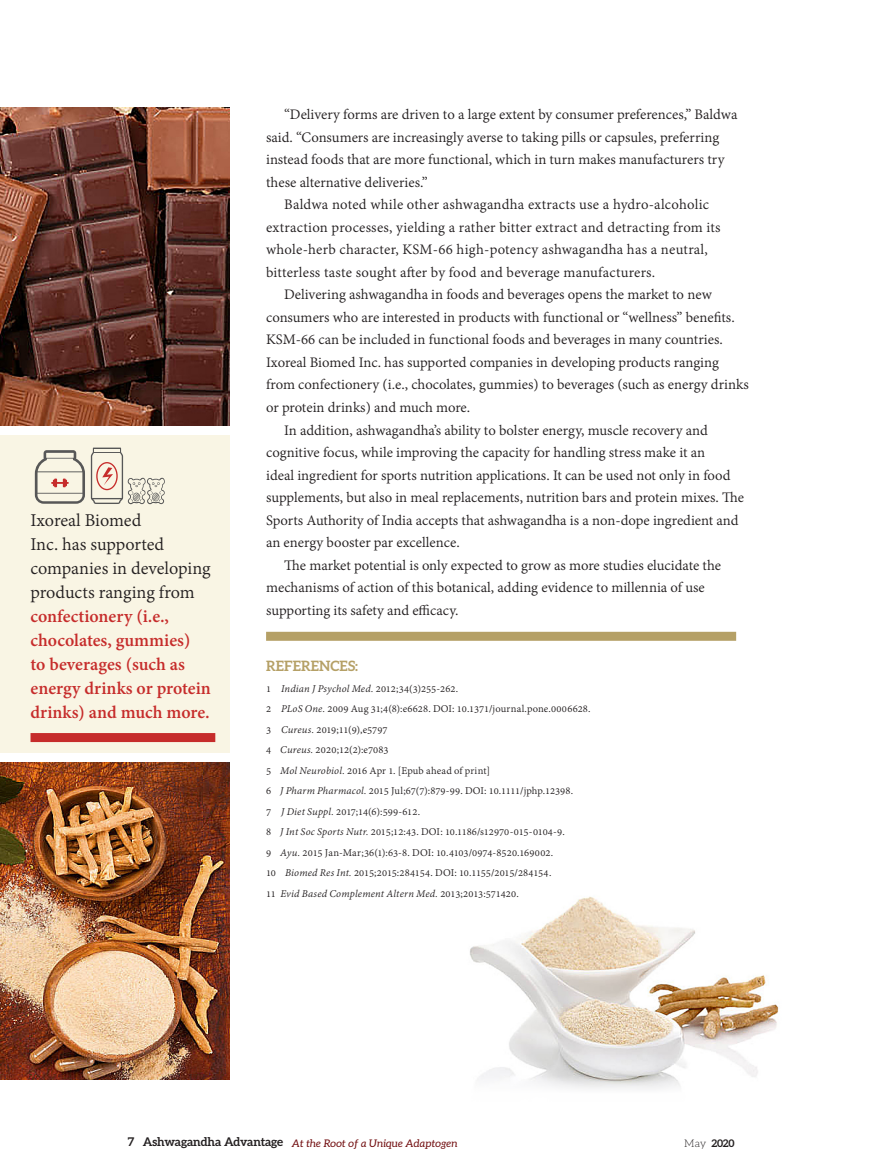
<style>
.page{position:relative;width:878px;height:1175px;background:#fff}
.page>*{position:absolute;margin:0;border:0;box-sizing:border-box;transform-origin:0 0}
.body{font:700 19.5px/24px "Adobe Devanagari";color:#c62c2b}
.t1{font:15.75px/22.5px "Adobe Devanagari";color:#231f20}
.Body{font:700 14.25px "Aleo";letter-spacing:.005em;color:#b5a066}
.t2{font:700 12px "Aleo";letter-spacing:-.01em;color:#231f20}
.Body-2{font:11.25px "Adobe Devanagari";color:#231f20}
.Body-3{font:11.25px "Adobe Devanagari";letter-spacing:-.02em;color:#231f20}
.Body-4{font:italic 11.25px "Adobe Devanagari";letter-spacing:.015em;color:#231f20}
.t3{font:italic 10.5px "Aleo";letter-spacing:.01em;color:#710d0f}
.t4{font:700 10.5px "Aleo";color:#231f20}
.s1{font-weight:400;color:#231f20}
.s2{font-style:italic}
.s3{font-style:normal}
.s4{font-weight:300}
</style>
<div class="page">
<img style="left:470px;top:896px;width:309px;height:193px">
<img style="left:0;top:108px;width:230px;height:317px">
<img style="left:0;top:762px;width:230px;height:317px">
<div style="left:0;top:435px;width:230px;height:317px;background:#f9f5e4"></div>
<div style="left:31px;top:733px;width:184px;height:9px;background:#c62c2b"></div>
<div style="left:266px;top:632px;width:470px;height:9px;background:#b5a066"></div>
<svg style="left:35px;top:450px;width:50px;height:54px"></svg>
<svg style="left:91px;top:447px;width:74px;height:57px"></svg>
<p class="body" style="left:31px;top:510px;width:182px"><span class="s1">Ixoreal Biomed<br>Inc. has supported companies in developing products ranging from </span>confectionery (i.e., chocolates, gummies)<br>to beverages (such as energy drinks or protein drinks) and much more.</p>
<p class="t1" style="left:266px;top:105px;width:473px;text-indent:18px">“Delivery forms are driven to a large extent by consumer preferences,” Baldwa said. “Consumers are increasingly averse to taking pills or capsules, preferring instead foods that are more functional, which in turn makes manufacturers try these alternative deliveries.”</p>
<p class="t1" style="left:266px;top:195px;width:456px;text-indent:18px">Baldwa noted while other ashwagandha extracts use a hydro-alcoholic extraction processes, yielding a rather bitter extract and detracting from its whole-herb character, KSM-66 high-potency ashwagandha has a neutral, bitterless taste sought after by food and beverage manufacturers.</p>
<p class="t1" style="left:266px;top:285px;width:484px;text-indent:18px">Delivering ashwagandha in foods and beverages opens the market to new consumers who are interested in products with functional or “wellness” benefits.<br>KSM-66 can be included in functional foods and beverages in many countries.<br>Ixoreal Biomed Inc. has supported companies in developing products ranging from confectionery (i.e., chocolates, gummies) to beverages (such as energy drinks or protein drinks) and much more.</p>
<p class="t1" style="left:266px;top:420px;width:479px;text-indent:18px">In addition, ashwagandha’s ability to bolster energy, muscle recovery and cognitive focus, while improving the capacity for handling stress make it an<br>ideal ingredient for sports nutrition applications. It can be used not only in food supplements, but also in meal replacements, nutrition bars and protein mixes. The Sports Authority of India accepts that ashwagandha is a non-dope ingredient and an energy booster par excellence.</p>
<p class="t1" style="left:266px;top:555px;width:456px;text-indent:18px">The market potential is only expected to grow as more studies elucidate the mechanisms of action of this botanical, adding evidence to millennia of use supporting its safety and efficacy.</p>
<p class="Body" style="left:266px;top:657px;width:93px">REFERENCES:</p>
<p class="Body-2" style="left:266px;top:682px;width:193px">1 <span class="s2">Indian J Psychol Med.</span> 2012;34(3)255-262.</p>
<p class="Body-2" style="left:266px;top:702px;width:326px">2 <span class="s2">PLoS One.</span> 2009 Aug 31;4(8):e6628. DOI: 10.1371/journal.pone.0006628.</p>
<p class="Body-2" style="left:266px;top:723px;width:123px">3 <span class="s2">Cureus.</span> 2019;11(9),e5797</p>
<p class="Body-2" style="left:266px;top:743px;width:124px">4 <span class="s2">Cureus.</span> 2020;12(2):e7083</p>
<p class="Body-2" style="left:266px;top:764px;width:225px">5 <span class="s2">Mol Neurobiol.</span> 2016 Apr 1. [Epub ahead of print]</p>
<p class="Body-2" style="left:266px;top:784px;width:308px">6 <span class="s2">J Pharm Pharmacol.</span> 2015 Jul;67(7):879-99. DOI: 10.1111/jphp.12398.</p>
<p class="Body-2" style="left:266px;top:805px;width:155px">7 <span class="s2">J Diet Suppl.</span> 2017;14(6):599-612.</p>
<p class="Body-2" style="left:266px;top:825px;width:300px">8 <span class="s2">J Int Soc Sports Nutr.</span> 2015;12:43. DOI: 10.1186/s12970-015-0104-9.</p>
<p class="Body-2" style="left:266px;top:846px;width:289px">9 <span class="s2">Ayu.</span> 2015 Jan-Mar;36(1):63-8. DOI: 10.4103/0974-8520.169002.</p>
<p class="Body-3" style="left:266px;top:866px;width:287px">10 <span class="s2">Biomed Res Int.</span> 2015;2015:284154. DOI: 10.1155/2015/284154.</p>
<p class="Body-4" style="left:266px;top:887px;width:254px"><span class="s3">11</span> Evid Based Complement Altern Med. <span class="s3">2013;2013:571420.</span></p>
<p class="t2" style="left:128px;top:1135px;width:157px">7 Ashwagandha Advantage</p>
<p class="t3" style="left:292px;top:1137px;width:167px">At the Root of a Unique Adaptogen</p>
<p class="t4" style="left:684px;top:1137px;width:52px"><span class="s4">May</span> 2020</p>
</div>
